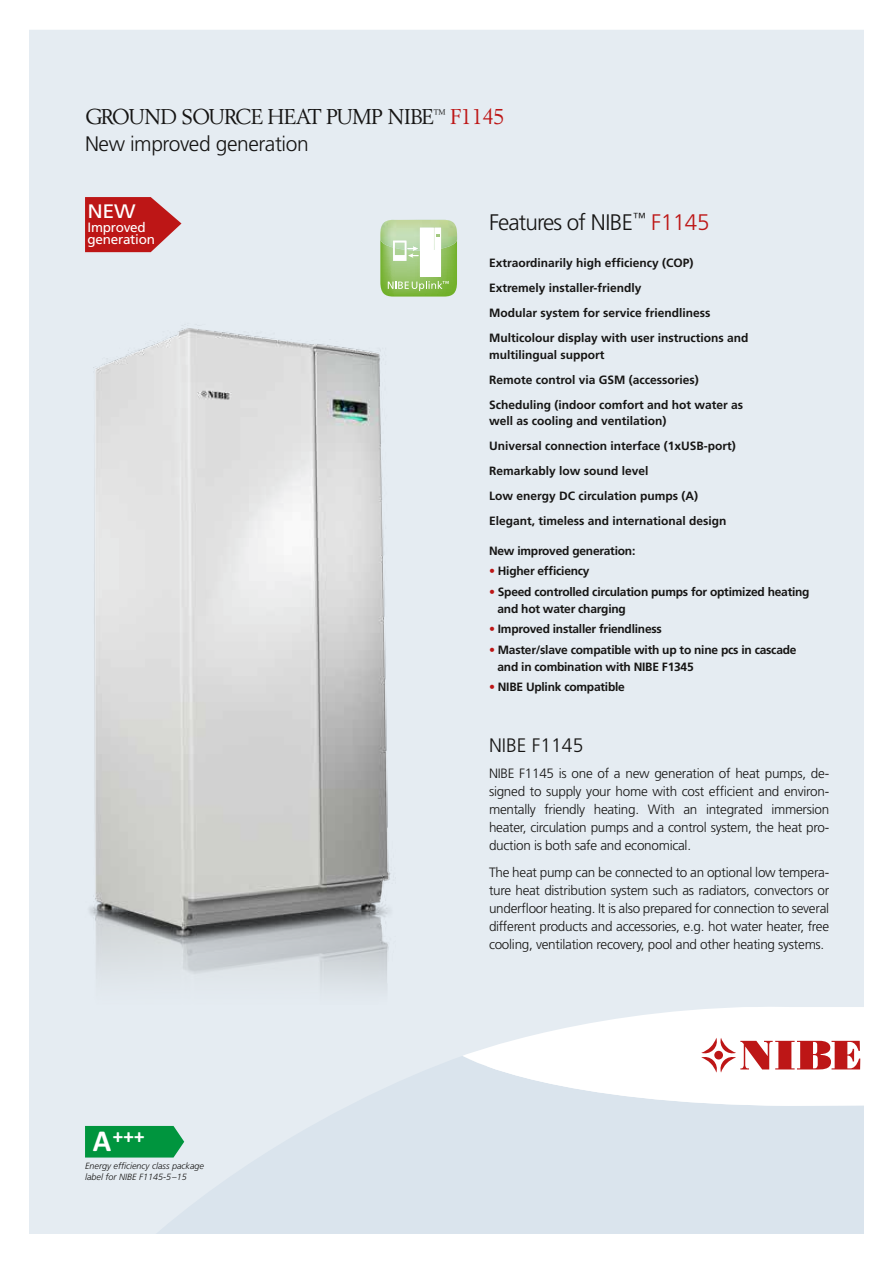
<style>
.page{position:relative;width:893px;height:1263px;background:#fff}
.page>*{position:absolute;margin:0;border:0;box-sizing:border-box;transform-origin:0 0}
.t1{font:22.5px "Berling";letter-spacing:-.02em;color:#161514}
.t2{font:300 22.5px "Frutiger";letter-spacing:-.04em;color:#161514}
.t3{font:300 21px "Frutiger";letter-spacing:-.02em;color:#161514}
.t4{font:700 20.85px "Calibri";color:#fff}
.t5{font:300 19.5px "Frutiger";color:#161514}
.t6{font:19.5px "Frutiger";color:#fff;scale:1.1 1}
.t7{font:300 13.5px/18px "Frutiger";letter-spacing:-.02em;color:#161514;text-align:justify}
.t8{font:13.5px/12px "Frutiger";letter-spacing:-.02em;color:#fff}
.t9{font:700 12px/25px "Frutiger";color:#161514}
.t10{font:700 12px/16.5px "Frutiger";letter-spacing:-.02em;color:#161514}
.t11{font:italic 300 9px/10.8px "Frutiger";color:#161514}
.s1{color:#bd1616}
.s2{font-size:30.45px}
</style>
<div class="page">
<div style="left:30px;top:30px;width:833px;height:973px;background:#e5ecf2"></div>
<svg style="left:30px;top:1106px;width:833px;height:127px;fill:#dae4ed"></svg>
<svg style="left:620px;top:1003px;width:243px;height:103px"></svg>
<div style="left:85px;top:1126px;width:99px;height:31px;background:#00953e"></div>
<img style="left:29px;top:115px;width:591px;height:1009px">
<h1 class="t1" style="left:85px;top:104px;width:421px">GROUND SOURCE HEAT PUMP NIBE<sup>™</sup> <span class="s1">F1145</span></h1>
<h2 class="t3" style="left:85px;top:132px;width:225px">New improved generation</h2>
<h3 class="t6" style="left:88px;top:200px;width:45px">NEW</h3>
<p class="t8" style="left:88px;top:221px;width:69px">Improved generation</p>
<h3 class="t4" style="left:93px;top:1123px;width:53px"><span class="s2">A</span>+++</h3>
<p class="t11" style="left:85px;top:1161px;width:120px">Energy efficiency class package label for NIBE F1145-5–15</p>
<h1 class="t2" style="left:489px;top:209px;width:222px">Features of NIBE<sup>™</sup> <span class="s1">F1145</span></h1>
<p class="t9" style="left:489px;top:251px;width:261px">Extraordinarily high efficiency (COP)<br>Extremely installer-friendly<br>Modular system for service friendliness Multicolour display with user instructions and</p>
<p class="t9" style="left:489px;top:342px;width:256px">multilingual support<br>Remote control via GSM (accessories)<br>Scheduling (indoor comfort and hot water as</p>
<p class="t9" style="left:489px;top:409px;width:248px">well as cooling and ventilation)<br>Universal connection interface (1xUSB-port)<br>Remarkably low sound level<br>Low energy DC circulation pumps (A)<br>Elegant, timeless and international design</p>
<p class="t10" style="left:489px;top:542px;width:148px">New improved generation:</p>
<p class="t10" style="left:489px;top:563px;width:102px"><span class="s1">•</span> Higher efficiency</p>
<p class="t10" style="left:497px;top:584px;width:314px;text-indent:-9px"><span class="s1">•</span> Speed controlled circulation pumps for optimized heating and hot water charging</p>
<p class="t10" style="left:489px;top:621px;width:174px"><span class="s1">•</span> Improved installer friendliness</p>
<p class="t10" style="left:497px;top:642px;width:301px;text-indent:-9px"><span class="s1">•</span> Master/slave compatible with up to nine pcs in cascade and in combination with NIBE F1345</p>
<p class="t10" style="left:489px;top:679px;width:137px"><span class="s1">•</span> NIBE Uplink compatible</p>
<h3 class="t5" style="left:489px;top:734px;width:96px">NIBE F1145</h3>
<p class="t7" style="left:489px;top:764px;width:342px">NIBE F1145 is one of a new generation of heat pumps, de&shy;signed to supply your home with cost efficient and environ&shy;mentally friendly heating. With an integrated immersion heater, circulation pumps and a control system, the heat pro&shy;duction is both safe and economical.</p>
<p class="t7" style="left:489px;top:863px;width:342px">The heat pump can be connected to an optional low tempera&shy;ture heat distribution system such as radiators, convectors or underfloor heating. It is also prepared for connection to several different products and accessories, e.g. hot water heater, free cooling, ventilation recovery, pool and other heating systems.</p>
</div>
